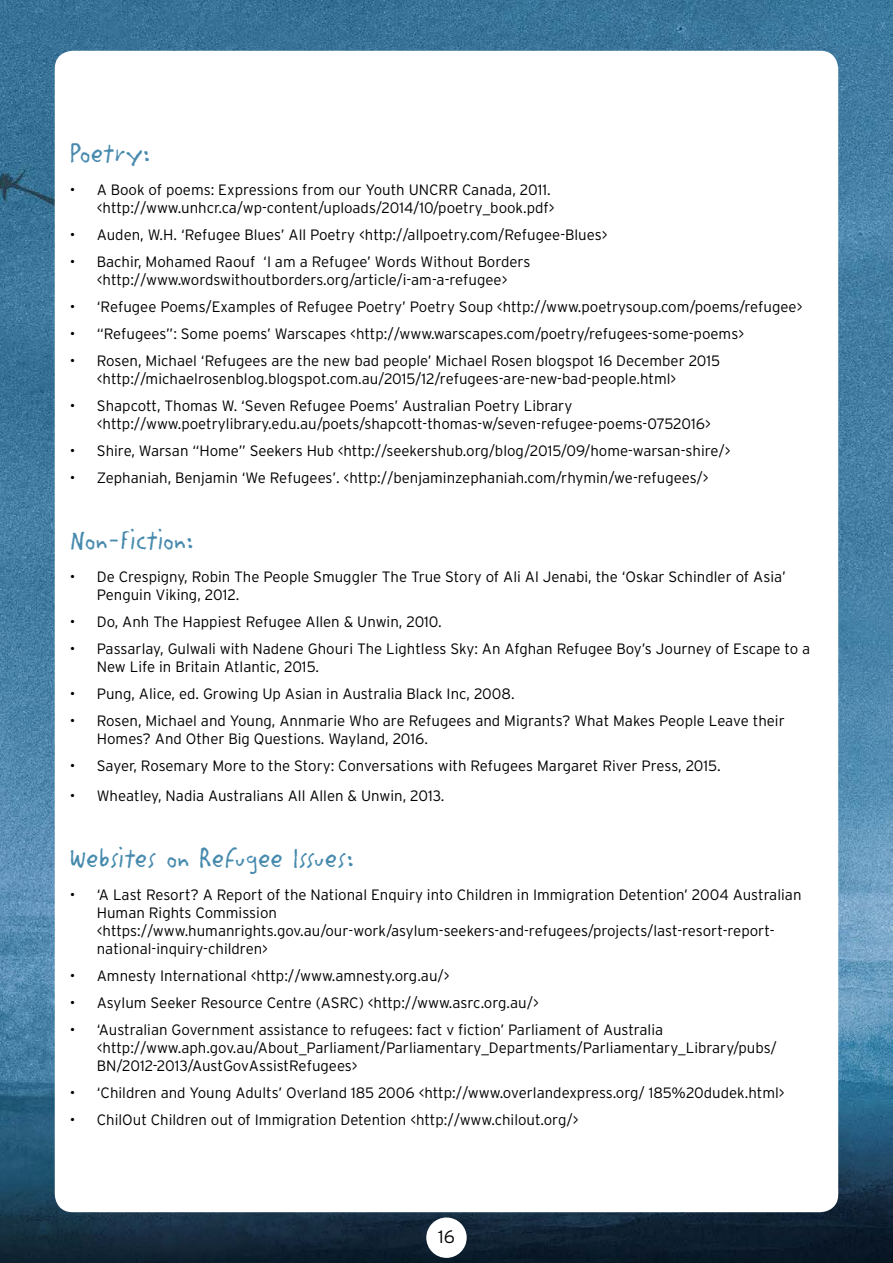
<style>
.page{position:relative;width:893px;height:1263px;background:#fff}
.page>*{position:absolute;margin:0;border:0;box-sizing:border-box;transform-origin:0 0}
.t1{font:30px "Litterbox ICG";color:#478aae}
.t2{font:300 18px "Interstate";color:#000}
.t3{font:300 15px/18px "Interstate";color:#000}
</style>
<div class="page">
<img style="left:0;top:0;width:893px;height:1263px">
<div style="left:55px;top:51px;width:783px;height:1161px;background:#fff;border-radius:18px"></div>
<div style="left:426px;top:1217px;width:41px;height:41px;background:#fff;border-radius:50%"></div>
<h1 class="t1" style="left:70px;top:132px;width:82px">Poetry:</h1>
<p class="t3" style="left:70px;top:180px;width:486px;text-align:right">• A Book of poems: Expressions from our Youth UNCRR Canada, 2011. &lt;http://www.unhcr.ca/wp-content/uploads/2014/10/poetry_book.pdf&gt;</p>
<p class="t3" style="left:70px;top:225px;width:539px">• Auden, W.H. ‘Refugee Blues’ All Poetry &lt;http://allpoetry.com/Refugee-Blues&gt;</p>
<p class="t3" style="left:70px;top:252px;width:462px;text-align:center">• Bachir, Mohamed Raouf ‘I am a Refugee’ Words Without Borders &lt;http://www.wordswithoutborders.org/article/i-am-a-refugee&gt;</p>
<p class="t3" style="left:70px;top:297px;width:734px">• ‘Refugee Poems/Examples of Refugee Poetry’ Poetry Soup &lt;http://www.poetrysoup.com/poems/refugee&gt;</p>
<p class="t3" style="left:70px;top:324px;width:676px">• “Refugees”: Some poems’ Warscapes &lt;http://www.warscapes.com/poetry/refugees-some-poems&gt;</p>
<p class="t3" style="left:97px;top:351px;width:625px;text-indent:-27px">• Rosen, Michael ‘Refugees are the new bad people’ Michael Rosen blogspot 16 December 2015 &lt;http://michaelrosenblog.blogspot.com.au/2015/12/refugees-are-new-bad-people.html&gt;</p>
<p class="t3" style="left:97px;top:396px;width:615px;text-indent:-27px">• Shapcott, Thomas W. ‘Seven Refugee Poems’ Australian Poetry Library &lt;http://www.poetrylibrary.edu.au/poets/shapcott-thomas-w/seven-refugee-poems-0752016&gt;</p>
<p class="t3" style="left:70px;top:441px;width:662px">• Shire, Warsan “Home” Seekers Hub &lt;http://seekershub.org/blog/2015/09/home-warsan-shire/&gt;</p>
<p class="t3" style="left:70px;top:468px;width:640px">• Zephaniah, Benjamin ‘We Refugees’. &lt;http://benjaminzephaniah.com/rhymin/we-refugees/&gt;</p>
<h1 class="t1" style="left:70px;top:519px;width:125px">Non-Fiction:</h1>
<p class="t3" style="left:97px;top:567px;width:691px;text-indent:-27px">• De Crespigny, Robin The People Smuggler The True Story of Ali Al Jenabi, the ‘Oskar Schindler of Asia’<br>Penguin Viking, 2012.</p>
<p class="t3" style="left:70px;top:612px;width:374px">• Do, Anh The Happiest Refugee Allen &amp; Unwin, 2010.</p>
<p class="t3" style="left:97px;top:639px;width:715px;text-indent:-27px">• Passarlay, Gulwali with Nadene Ghouri The Lightless Sky: An Afghan Refugee Boy’s Journey of Escape to a<br>New Life in Britain Atlantic, 2015.</p>
<p class="t3" style="left:70px;top:684px;width:446px">• Pung, Alice, ed. Growing Up Asian in Australia Black Inc, 2008.</p>
<p class="t3" style="left:97px;top:711px;width:689px;text-indent:-27px">• Rosen, Michael and Young, Annmarie Who are Refugees and Migrants? What Makes People Leave their<br>Homes? And Other Big Questions. Wayland, 2016.</p>
<p class="t3" style="left:70px;top:756px;width:652px">• Sayer, Rosemary More to the Story: Conversations with Refugees Margaret River Press, 2015.</p>
<p class="t3" style="left:70px;top:787px;width:376px">• Wheatley, Nadia Australians All Allen &amp; Unwin, 2013.</p>
<h1 class="t1" style="left:70px;top:838px;width:286px">Websites on Refugee Issues:</h1>
<p class="t3" style="left:97px;top:886px;width:706px;text-indent:-27px">• ‘A Last Resort? A Report of the National Enquiry into Children in Immigration Detention’ 2004 Australian Human Rights Commission &lt;https://www.humanrights.gov.au/our-work/asylum-seekers-and-refugees/projects/last-resort-report&shy;national-inquiry-children&gt;</p>
<p class="t3" style="left:70px;top:967px;width:381px">• Amnesty International &lt;http://www.amnesty.org.au/&gt;</p>
<p class="t3" style="left:70px;top:994px;width:471px">• Asylum Seeker Resource Centre (ASRC) &lt;http://www.asrc.org.au/&gt;</p>
<p class="t3" style="left:97px;top:1021px;width:681px;text-indent:-27px">• ‘Australian Government assistance to refugees: fact v fiction’ Parliament of Australia &lt;http://www.aph.gov.au/About_Parliament/Parliamentary_Departments/Parliamentary_Library/pubs/<br>BN/2012-2013/AustGovAssistRefugees&gt;</p>
<p class="t3" style="left:70px;top:1084px;width:716px">• ‘Children and Young Adults’ Overland 185 2006 &lt;http://www.overlandexpress.org/ 185%20dudek.html&gt;</p>
<p class="t3" style="left:70px;top:1111px;width:510px">• ChilOut Children out of Immigration Detention &lt;http://www.chilout.org/&gt;</p>
<p class="t2" style="left:438px;top:1227px;width:18px">16</p>
</div>
